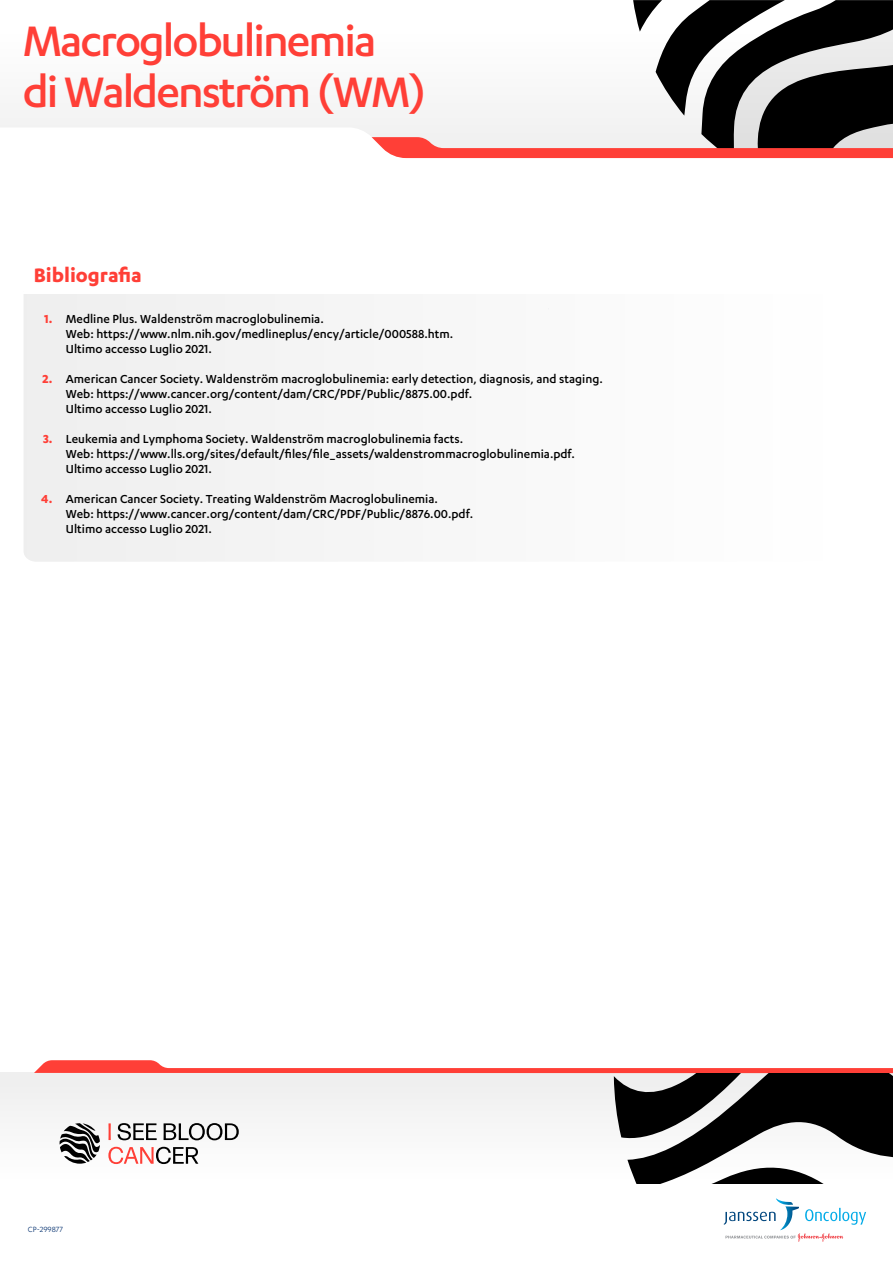
<style>
.page{position:relative;width:893px;height:1263px;background:#fff}
.page>*{position:absolute;margin:0;border:0;box-sizing:border-box;transform-origin:0 0}
.t1{font:500 49.5px/51px "Karbon";letter-spacing:-.04em;color:#ff3f37}
.t2{font:700 22.5px "Karbon";color:#ff3f37}
.t3{font:500 13.5px/15px "Karbon";color:#000}
.t4{font:700 13.5px "Karbon";color:#ff3f37}
.t5{font:8.7px "Karbon";color:#002e6d}
</style>
<div class="page">
<div style="left:24px;top:294px;width:525px;height:268px;background:#f3f3f3"></div>
<div style="left:0;top:1073px;width:893px;height:111px;background:#f6f6f6"></div>
<svg style="left:725px;top:1233px;width:118px;height:8px"></svg>
<svg style="left:805px;top:1208px;width:61px;height:17px"></svg>
<img style="left:776px;top:1198px;width:23px;height:32px">
<svg style="left:724px;top:1212px;width:52px;height:13px"></svg>
<svg style="left:34px;top:1060px;width:859px;height:124px"></svg>
<svg style="left:0;top:110px;width:372px;height:28px"></svg>
<svg style="left:372px;top:0;width:521px;height:158px"></svg>
<h1 class="t1" style="left:23px;top:14px;width:405px">Macroglobulinemia<br>di Waldenström (WM)</h1>
<h2 class="t2" style="left:34px;top:262px;width:110px">Bibliografia</h2>
<p class="t3" style="left:66px;top:311px;width:389px">Medline Plus. Waldenström macroglobulinemia.<br>Web: https://www.nlm.nih.gov/medlineplus/ency/article/000588.htm.<br>Ultimo accesso Luglio 2021.</p>
<p class="t3" style="left:66px;top:371px;width:539px">American Cancer Society. Waldenström macroglobulinemia: early detection, diagnosis, and staging.<br>Web: https://www.cancer.org/content/dam/CRC/PDF/Public/8875.00.pdf.<br>Ultimo accesso Luglio 2021.</p>
<p class="t3" style="left:66px;top:431px;width:511px">Leukemia and Lymphoma Society. Waldenström macroglobulinemia facts.<br>Web: https://www.lls.org/sites/default/files/file_assets/waldenstrommacroglobulinemia.pdf.<br>Ultimo accesso Luglio 2021.</p>
<p class="t3" style="left:66px;top:491px;width:409px">American Cancer Society. Treating Waldenström Macroglobulinemia.<br>Web: https://www.cancer.org/content/dam/CRC/PDF/Public/8876.00.pdf.<br>Ultimo accesso Luglio 2021.</p>
<p class="t4" style="left:44px;top:311px;width:10px">1.</p>
<p class="t4" style="left:43px;top:371px;width:11px">2.</p>
<p class="t4" style="left:43px;top:431px;width:11px">3.</p>
<p class="t4" style="left:41px;top:491px;width:13px">4.</p>
<p class="t5" style="left:28px;top:1225px;width:36px">CP-299877</p>
</div>
